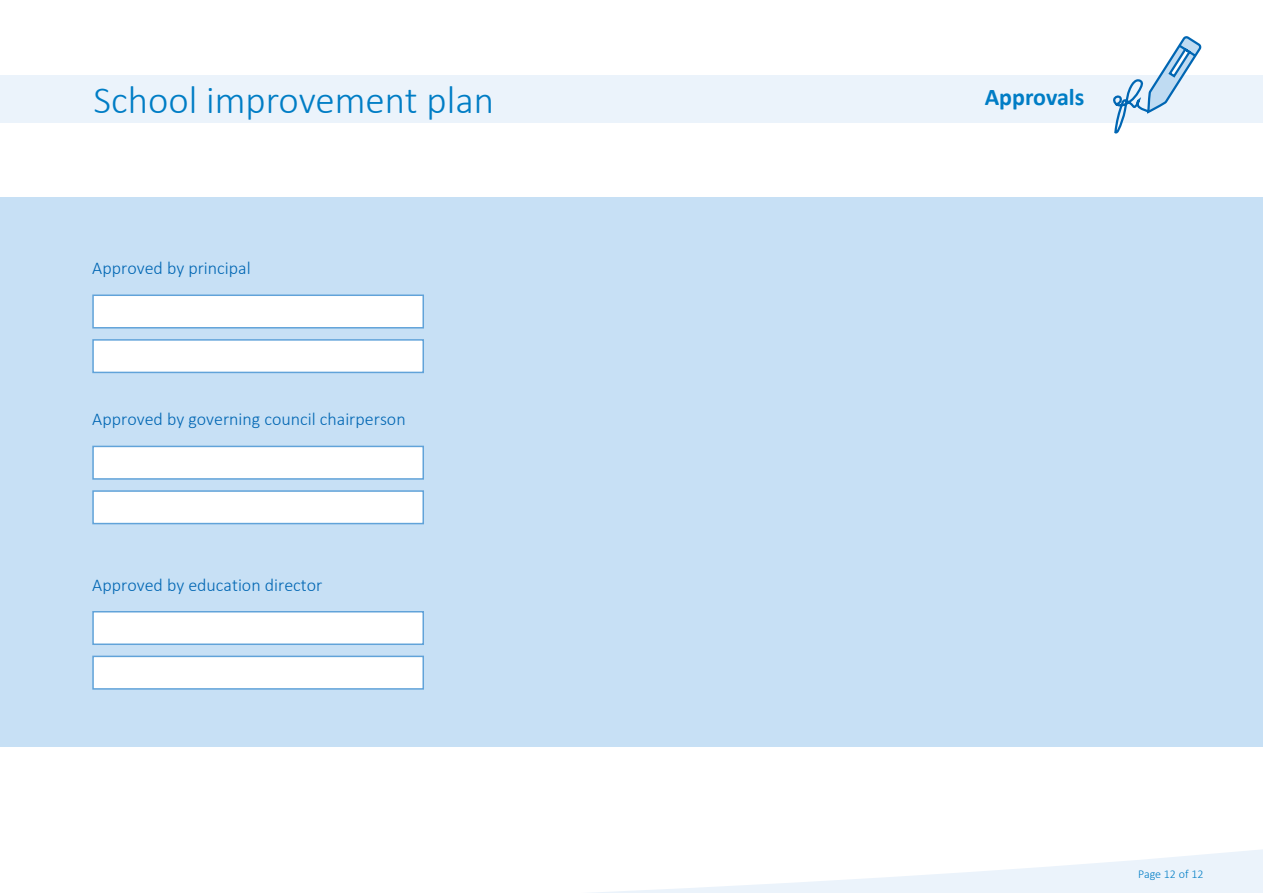
<style>
.page{position:relative;width:1263px;height:893px;background:#fff}
.page>*{position:absolute;margin:0;border:0;box-sizing:border-box;transform-origin:0 0}
.t1{font:300 39px "Calibri";color:#007dc5}
.t2{font:700 24px "Calibri";color:#007dc5}
.t3{font:300 18px "Calibri";color:#0066b3}
.t4{font:300 12px "Calibri";color:#007dc5}
</style>
<div class="page">
<svg style="left:592px;top:849px;width:671px;height:44px"></svg>
<div style="left:0;top:75px;width:1263px;height:47px;background:#ebf3fb"></div>
<svg style="left:1111px;top:36px;width:92px;height:98px"></svg>
<div style="left:0;top:197px;width:1263px;height:550px;background:#c7e0f5"></div>
<div style="left:92px;top:339px;width:332px;height:34px;background:#fff;border:2px solid #61a3d9"></div>
<div style="left:92px;top:294px;width:332px;height:35px;background:#fff;border:2px solid #61a3d9"></div>
<div style="left:92px;top:490px;width:332px;height:34px;background:#fff;border:2px solid #61a3d9"></div>
<div style="left:92px;top:446px;width:332px;height:34px;background:#fff;border:2px solid #61a3d9"></div>
<div style="left:92px;top:656px;width:332px;height:34px;background:#fff;border:2px solid #61a3d9"></div>
<div style="left:92px;top:611px;width:332px;height:34px;background:#fff;border:2px solid #61a3d9"></div>
<h1 class="t1" style="left:94px;top:76px;width:402px">School improvement plan</h1>
<h2 class="t2" style="left:985px;top:80px;width:101px">Approvals</h2>
<p class="t3" style="left:92px;top:257px;width:160px">Approved by principal</p>
<p class="t3" style="left:92px;top:408px;width:315px">Approved by governing council chairperson</p>
<p class="t3" style="left:92px;top:573px;width:232px">Approved by education director</p>
<p class="t4" style="left:1138px;top:867px;width:67px">Page 12 of 12</p>
</div>
